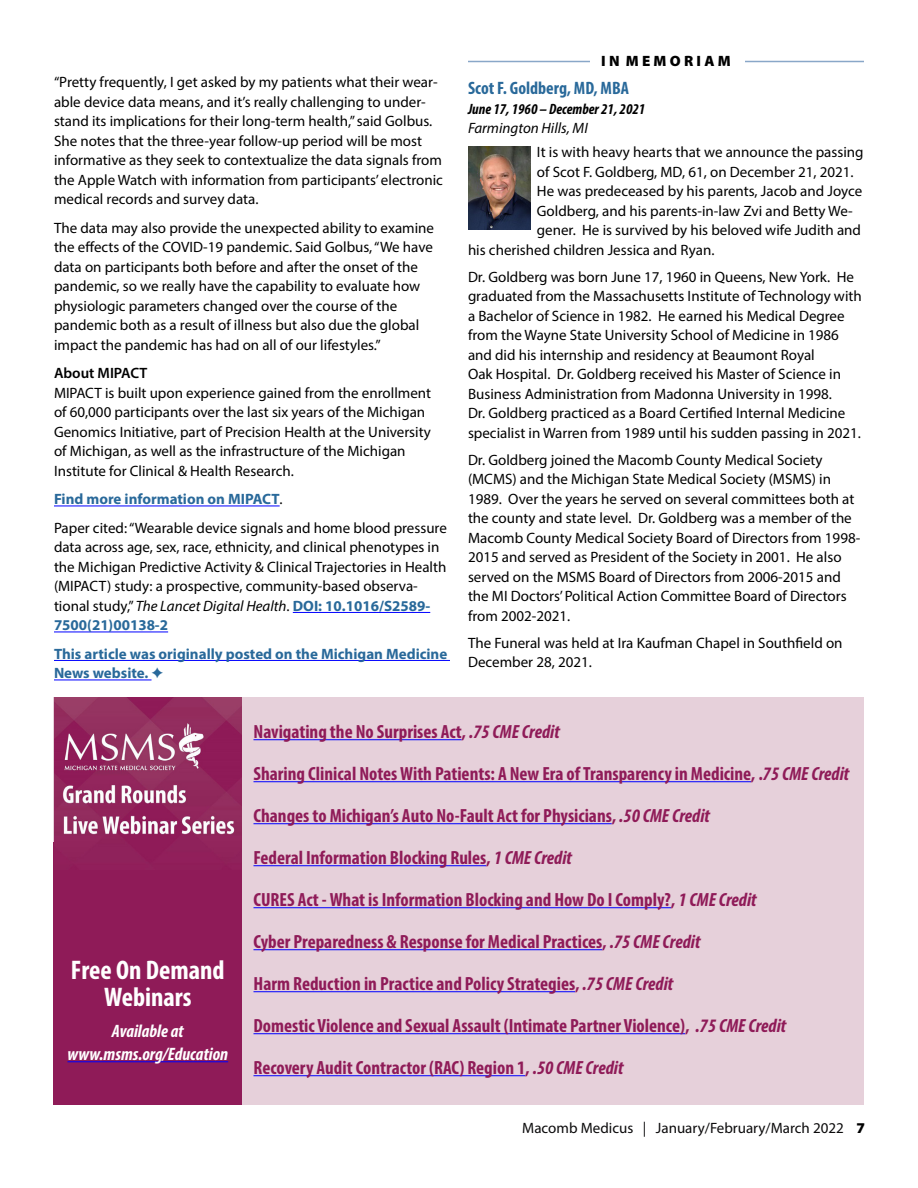
<style>
.page{position:relative;width:918px;height:1188px;background:#fff}
.page>*{position:absolute;margin:0;border:0;box-sizing:border-box;transform-origin:0 0}
.t1{font:700 condensed 27px/27px "Myriad Pro";color:#fff;text-align:center}
.t2{font:700 condensed 19.2px "Myriad Pro";color:#8f1b58}
.t3{font:italic 700 condensed 18px "Myriad Pro";color:#fff}
.t4{font:700 condensed 18px "Myriad Pro";color:#29699a}
.t5{font:15px/19.5px "Myriad Pro";color:#000}
.t6{font:700 15px/19.5px "Myriad Pro";color:#29699a}
.t7{font:15px "Myriad Pro";color:#0b0a0b}
.t8{font:italic 700 condensed 15px "Myriad Pro";color:#000}
.t9{font:italic 15px "Myriad Pro";color:#000}
.t10{font:600 15px "Myriad Pro";color:#000}
.t11{font:900 15px "Myriad Pro";color:#000}
.s1{font-weight:400;color:#000}
.s2{font-style:italic}
.s3{font-weight:700;color:#29699a}
.s4{font-weight:900;color:#000}
</style>
<div class="page">
<div style="left:54px;top:698px;width:810px;height:407px;background:#e6d0da"></div>
<div style="left:54px;top:842px;width:188px;height:263px;background:#8f1b58"></div>
<hr style="left:468px;top:61px;width:396px;height:1px;background:#89a7c8">
<hr style="left:54px;top:506px;width:226px;height:1px;background:#00f">
<hr style="left:293px;top:612px;width:137px;height:1px;background:#00f">
<hr style="left:54px;top:632px;width:114px;height:1px;background:#00f">
<hr style="left:54px;top:660px;width:396px;height:1px;background:#00f">
<hr style="left:54px;top:680px;width:98px;height:1px;background:#00f">
<div style="left:591px;top:56px;width:154px;height:34px;background:#fff"></div>
<img style="left:469px;top:146px;width:61px;height:84px">
<hr style="left:254px;top:739px;width:208px;height:1px;background:#00f">
<hr style="left:254px;top:781px;width:497px;height:1px;background:#00f">
<hr style="left:254px;top:823px;width:358px;height:1px;background:#00f">
<hr style="left:254px;top:865px;width:232px;height:1px;background:#00f">
<hr style="left:254px;top:907px;width:417px;height:1px;background:#00f">
<hr style="left:254px;top:949px;width:348px;height:1px;background:#00f">
<hr style="left:254px;top:991px;width:321px;height:1px;background:#00f">
<hr style="left:254px;top:1033px;width:431px;height:1px;background:#00f">
<hr style="left:254px;top:1075px;width:271px;height:1px;background:#00f">
<hr style="left:67px;top:1061px;width:161px;height:1px;background:#00f">
<img style="left:54px;top:698px;width:187px;height:144px">
<p class="t5" style="left:54px;top:72px;width:390px">“Pretty frequently, I get asked by my patients what their wear&shy;able device data means, and it’s really challenging to under&shy;stand its implications for their long-term health,” said Golbus.<br>She notes that the three-year follow-up period will be most informative as they seek to contextualize the data signals from the Apple Watch with information from participants’ electronic medical records and survey data.</p>
<p class="t5" style="left:54px;top:218px;width:382px">The data may also provide the unexpected ability to examine the effects of the COVID-19 pandemic. Said Golbus, “We have data on participants both before and after the onset of the pandemic, so we really have the capability to evaluate how physiologic parameters changed over the course of the</p>
<p class="t5" style="left:54px;top:315px;width:367px">pandemic both as a result of illness but also due the global impact the pandemic has had on all of our lifestyles.”</p>
<p class="t10" style="left:54px;top:364px;width:95px">About MIPACT</p>
<p class="t5" style="left:54px;top:383px;width:379px">MIPACT is built upon experience gained from the enrollment of 60,000 participants over the last six years of the Michigan<br>Genomics Initiative, part of Precision Health at the University</p>
<p class="t5" style="left:54px;top:441px;width:353px">of Michigan, as well as the infrastructure of the Michigan</p>
<p class="t5" style="left:54px;top:461px;width:242px">Institute for Clinical &amp; Health Research.</p>
<p class="t6" style="left:54px;top:489px;width:230px">Find more information on MIPACT<span class="s1">.</span></p>
<p class="t5" style="left:54px;top:518px;width:394px">Paper cited: “Wearable device signals and home blood pressure data across age, sex, race, ethnicity, and clinical phenotypes in the Michigan Predictive Activity &amp; Clinical Trajectories in Health (MIPACT) study: a prospective, community-based observa&shy;tional study,” <span class="s2">The Lancet Digital Health</span>. <span class="s3">DOI: 10.1016/S2589- 7500(21)00138-2</span></p>
<p class="t6" style="left:54px;top:644px;width:395px">This article was originally posted on the Michigan Medicine<br>News website.</p>
<p class="t11" style="left:601px;top:51px;width:131px">I N M E M O R I A M</p>
<p class="t4" style="left:468px;top:77px;width:163px">Scot F. Goldberg, MD, MBA</p>
<p class="t8" style="left:468px;top:99px;width:179px">June 17, 1960 – December 21, 2021</p>
<p class="t9" style="left:468px;top:119px;width:121px">Farmington Hills, MI</p>
<p class="t5" style="left:537px;top:142px;width:328px">It is with heavy hearts that we announce the passing</p>
<p class="t5" style="left:537px;top:162px;width:318px">of Scot F. Goldberg, MD, 61, on December 21, 2021.</p>
<p class="t5" style="left:537px;top:181px;width:327px">He was predeceased by his parents, Jacob and Joyce</p>
<p class="t5" style="left:537px;top:201px;width:318px">Goldberg, and his parents-in-law Zvi and Betty We-</p>
<p class="t5" style="left:537px;top:220px;width:326px">gener. He is survived by his beloved wife Judith and</p>
<p class="t5" style="left:468px;top:240px;width:248px">his cherished children Jessica and Ryan.</p>
<p class="t5" style="left:468px;top:267px;width:395px">Dr. Goldberg was born June 17, 1960 in Queens, New York. He graduated from the Massachusetts Institute of Technology with a Bachelor of Science in 1982. He earned his Medical Degree from the Wayne State University School of Medicine in 1986 and did his internship and residency at Beaumont Royal</p>
<p class="t5" style="left:468px;top:364px;width:375px">Oak Hospital. Dr. Goldberg received his Master of Science in<br>Business Administration from Madonna University in 1998.</p>
<p class="t5" style="left:468px;top:403px;width:379px">Dr. Goldberg practiced as a Board Certified Internal Medicine</p>
<p class="t5" style="left:468px;top:423px;width:395px">specialist in Warren from 1989 until his sudden passing in 2021.</p>
<p class="t5" style="left:468px;top:450px;width:394px">Dr. Goldberg joined the Macomb County Medical Society (MCMS) and the Michigan State Medical Society (MSMS) in 1989. Over the years he served on several committees both at the county and state level. Dr. Goldberg was a member of the Macomb County Medical Society Board of Directors from 1998- 2015 and served as President of the Society in 2001. He also served on the MSMS Board of Directors from 2006-2015 and the MI Doctors’ Political Action Committee Board of Directors from 2002-2021.</p>
<p class="t5" style="left:468px;top:633px;width:376px">The Funeral was held at Ira Kaufman Chapel in Southfield on<br>December 28, 2021.</p>
<p class="t1" style="left:71px;top:956px;width:155px">Free On Demand<br>Webinars</p>
<p class="t3" style="left:112px;top:1020px;width:73px">Available at</p>
<p class="t3" style="left:67px;top:1043px;width:162px">www.msms.org/Education</p>
<p class="t2" style="left:254px;top:719px;width:308px">Navigating the No Surprises Act, <span class="s2">.75 CME Credit</span></p>
<p class="t2" style="left:254px;top:761px;width:597px">Sharing Clinical Notes With Patients: A New Era of Transparency in Medicine, .<span class="s2">75 CME Credit</span></p>
<p class="t2" style="left:254px;top:803px;width:458px">Changes to Michigan’s Auto No-Fault Act for Physicians, <span class="s2">.50 CME Credit</span></p>
<p class="t2" style="left:254px;top:845px;width:320px">Federal Information Blocking Rules, <span class="s2">1 CME Credit</span></p>
<p class="t2" style="left:254px;top:887px;width:505px">CURES Act - What is Information Blocking and How Do I Comply?, <span class="s2">1 CME Credit</span></p>
<p class="t2" style="left:254px;top:929px;width:448px">Cyber Preparedness &amp; Response for Medical Practices, <span class="s2">.75 CME Credit</span></p>
<p class="t2" style="left:254px;top:971px;width:421px">Harm Reduction in Practice and Policy Strategies, <span class="s2">.75 CME Credit</span></p>
<p class="t2" style="left:254px;top:1013px;width:534px">Domestic Violence and Sexual Assault (Intimate Partner Violence), <span class="s2">.75 CME Credit</span></p>
<p class="t2" style="left:254px;top:1055px;width:372px">Recovery Audit Contractor (RAC) Region 1, <span class="s2">.50 CME Credit</span></p>
<p class="t7" style="left:522px;top:1119px;width:345px">Macomb Medicus | January/February/March 2022 <span class="s4">7</span></p>
</div>
